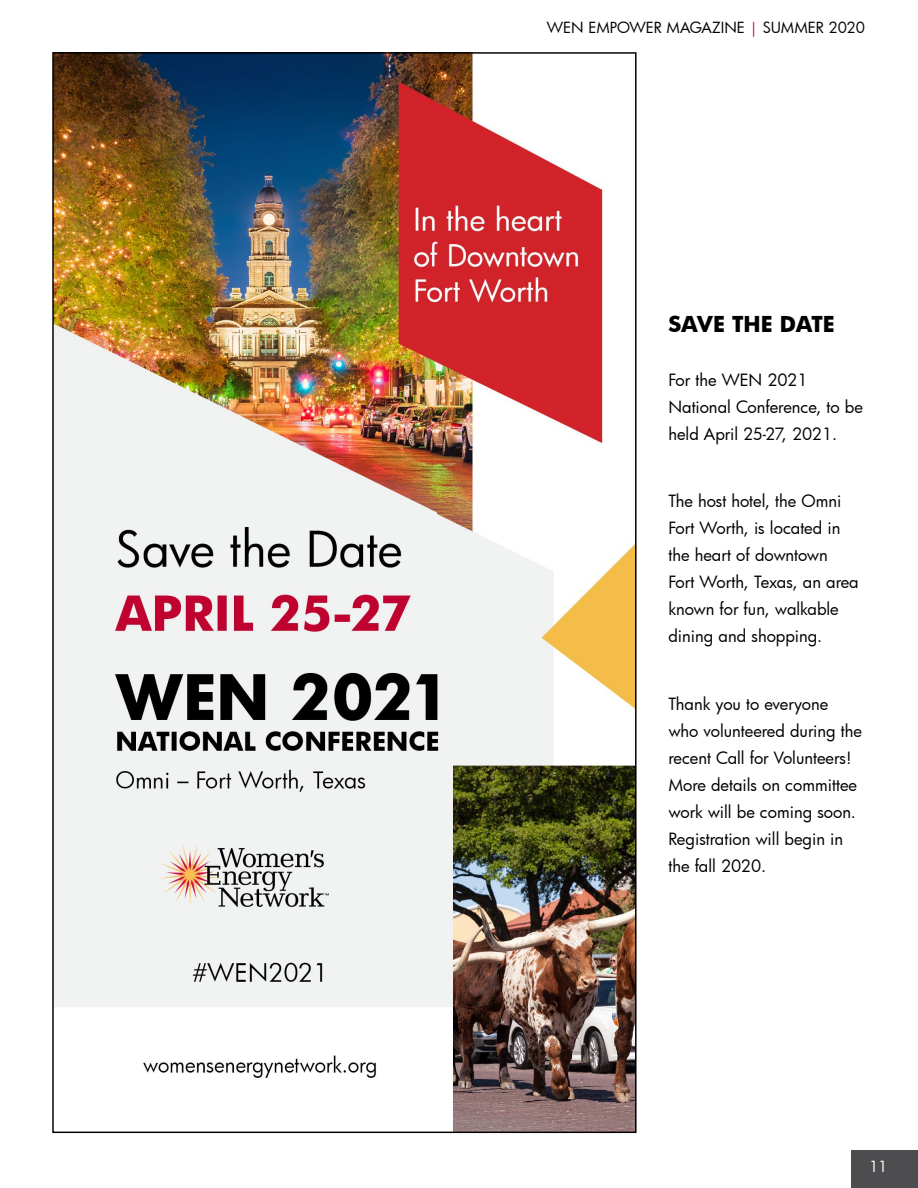
<style>
.page{position:relative;width:918px;height:1188px;background:#fff}
.page>*{position:absolute;margin:0;border:0;box-sizing:border-box;transform-origin:0 0}
.t1{font:700 21.45px "Futura";letter-spacing:-.01em;color:#000}
.t2{font:16.5px/27px "Futura";color:#000}
.t3{font:15px "Futura";color:#000}
.t4{font:15px "Futura";color:#fff}
.s1{color:#c00630}
</style>
<div class="page">
<div style="left:851px;top:1150px;width:67px;height:38px;background:#4d4d4f"></div>
<img style="left:54px;top:54px;width:581px;height:1077px">
<p class="t3" style="left:547px;top:17px;width:320px">WEN EMPOWER MAGAZINE <span class="s1">|</span> SUMMER 2020</p>
<h1 class="t1" style="left:668px;top:309px;width:168px">SAVE THE DATE</h1>
<p class="t2" style="left:668px;top:366px;width:196px">For the WEN 2021<br>National Conference, to be held April 25-27, 2021.</p>
<p class="t2" style="left:668px;top:488px;width:192px">The host hotel, the Omni<br>Fort Worth, is located in the heart of downtown<br>Fort Worth, Texas, an area known for fun, walkable dining and shopping.</p>
<p class="t2" style="left:668px;top:690px;width:195px">Thank you to everyone who volunteered during the recent Call for Volunteers!<br>More details on committee work will be coming soon.<br>Registration will begin in the fall 2020.</p>
<p class="t4" style="left:869px;top:1156px;width:20px">11</p>
</div>
